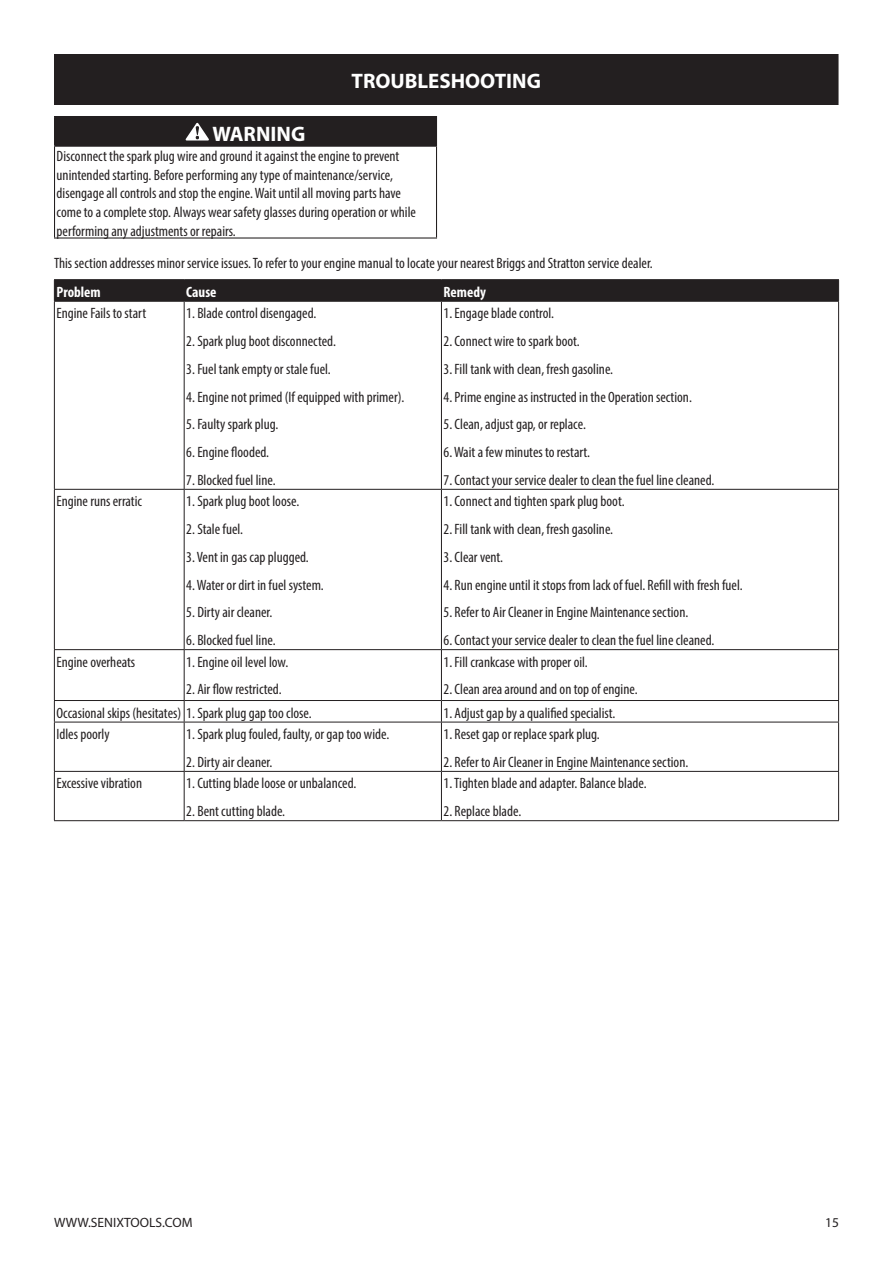
<style>
.page{position:relative;width:893px;height:1263px;background:#fff}
.page>*{position:absolute;margin:0;border:0;box-sizing:border-box;transform-origin:0 0}
.t1{font:700 21px "Myriad Pro";color:#fff}
.t2{font:condensed 15px/18.8px "Myriad Pro";color:#231f20}
.t3{font:700 condensed 15px "Myriad Pro";color:#fff}
.t4{font:13.5px "Myriad Pro";color:#231f20}
</style>
<div class="page">
<div style="left:55px;top:55px;width:783px;height:49px;background:#231f20"></div>
<hr style="left:54px;top:54px;width:784px;height:1px;background:#231f20">
<hr style="left:54px;top:55px;width:1px;height:49px;background:#231f20">
<hr style="left:54px;top:104px;width:784px;height:1px;background:#231f20">
<div style="left:55px;top:117px;width:381px;height:29px;background:#231f20"></div>
<hr style="left:54px;top:116px;width:383px;height:1px;background:#231f20">
<svg style="left:54px;top:117px;width:1px;height:29px"></svg>
<svg style="left:436px;top:117px;width:1px;height:29px"></svg>
<hr style="left:54px;top:146px;width:383px;height:1px;background:#231f20">
<hr style="left:54px;top:147px;width:1px;height:90px;background:#231f20">
<hr style="left:436px;top:147px;width:1px;height:90px;background:#231f20">
<hr style="left:54px;top:237px;width:383px;height:2px;background:#231f20">
<svg style="left:186px;top:123px;width:23px;height:18px"></svg>
<hr style="left:54px;top:279px;width:130px;height:1px;background:#231f20">
<hr style="left:184px;top:279px;width:257px;height:1px;background:#231f20">
<hr style="left:441px;top:279px;width:398px;height:1px;background:#231f20">
<div style="left:54px;top:280px;width:785px;height:21px;background:#231f20"></div>
<hr style="left:54px;top:301px;width:130px;height:1px;background:#231f20">
<hr style="left:54px;top:302px;width:1px;height:187px;background:#231f20">
<hr style="left:184px;top:301px;width:257px;height:1px;background:#231f20">
<hr style="left:184px;top:302px;width:1px;height:187px;background:#231f20">
<hr style="left:441px;top:301px;width:398px;height:1px;background:#231f20">
<hr style="left:441px;top:302px;width:1px;height:187px;background:#231f20">
<hr style="left:838px;top:302px;width:1px;height:187px;background:#231f20">
<hr style="left:54px;top:489px;width:130px;height:1px;background:#231f20">
<hr style="left:54px;top:490px;width:1px;height:159px;background:#231f20">
<hr style="left:184px;top:489px;width:257px;height:1px;background:#231f20">
<hr style="left:184px;top:490px;width:1px;height:159px;background:#231f20">
<hr style="left:441px;top:489px;width:398px;height:1px;background:#231f20">
<hr style="left:441px;top:490px;width:1px;height:159px;background:#231f20">
<hr style="left:838px;top:490px;width:1px;height:159px;background:#231f20">
<hr style="left:54px;top:649px;width:130px;height:1px;background:#231f20">
<hr style="left:54px;top:650px;width:1px;height:50px;background:#231f20">
<hr style="left:184px;top:649px;width:257px;height:1px;background:#231f20">
<hr style="left:184px;top:650px;width:1px;height:50px;background:#231f20">
<hr style="left:441px;top:649px;width:398px;height:1px;background:#231f20">
<hr style="left:441px;top:650px;width:1px;height:50px;background:#231f20">
<hr style="left:838px;top:650px;width:1px;height:50px;background:#231f20">
<hr style="left:54px;top:700px;width:130px;height:1px;background:#231f20">
<svg style="left:54px;top:701px;width:1px;height:21px"></svg>
<hr style="left:184px;top:700px;width:257px;height:1px;background:#231f20">
<svg style="left:184px;top:701px;width:1px;height:21px"></svg>
<hr style="left:441px;top:700px;width:398px;height:1px;background:#231f20">
<svg style="left:441px;top:701px;width:1px;height:21px"></svg>
<svg style="left:838px;top:701px;width:1px;height:21px"></svg>
<hr style="left:54px;top:722px;width:130px;height:1px;background:#231f20">
<hr style="left:54px;top:722px;width:1px;height:49px;background:#231f20">
<hr style="left:184px;top:722px;width:257px;height:1px;background:#231f20">
<hr style="left:184px;top:722px;width:1px;height:49px;background:#231f20">
<hr style="left:441px;top:722px;width:398px;height:1px;background:#231f20">
<hr style="left:441px;top:722px;width:1px;height:49px;background:#231f20">
<hr style="left:838px;top:722px;width:1px;height:49px;background:#231f20">
<hr style="left:54px;top:771px;width:130px;height:1px;background:#231f20">
<hr style="left:54px;top:772px;width:1px;height:48px;background:#231f20">
<hr style="left:184px;top:771px;width:257px;height:1px;background:#231f20">
<hr style="left:184px;top:772px;width:1px;height:48px;background:#231f20">
<hr style="left:441px;top:771px;width:398px;height:1px;background:#231f20">
<hr style="left:441px;top:772px;width:1px;height:48px;background:#231f20">
<hr style="left:838px;top:772px;width:1px;height:48px;background:#231f20">
<hr style="left:54px;top:820px;width:130px;height:1px;background:#231f20">
<hr style="left:184px;top:820px;width:257px;height:1px;background:#231f20">
<hr style="left:441px;top:820px;width:398px;height:1px;background:#231f20">
<h1 class="t1" style="left:351px;top:68px;width:191px">TROUBLESHOOTING</h1>
<h1 class="t1" style="left:212px;top:120px;width:95px">WARNING</h1>
<p class="t2" style="left:57px;top:146px;width:361px">Disconnect the spark plug wire and ground it against the engine to prevent unintended starting. Before performing any type of maintenance/service, disengage all controls and stop the engine. Wait until all moving parts have come to a complete stop. Always wear safety glasses during operation or while performing any adjustments or repairs.</p>
<p class="t2" style="left:54px;top:254px;width:600px">This section addresses minor service issues. To refer to your engine manual to locate your nearest Briggs and Stratton service dealer.</p>
<p class="t3" style="left:57px;top:282px;width:46px">Problem</p>
<p class="t3" style="left:186px;top:282px;width:32px">Cause</p>
<p class="t3" style="left:444px;top:282px;width:44px">Remedy</p>
<p class="t2" style="left:57px;top:304px;width:91px">Engine Fails to start</p>
<p class="t2" style="left:186px;top:304px;width:132px">1. Blade control disengaged.</p>
<p class="t2" style="left:186px;top:331px;width:151px">2. Spark plug boot disconnected.</p>
<p class="t2" style="left:186px;top:359px;width:146px">3. Fuel tank empty or stale fuel.</p>
<p class="t2" style="left:186px;top:387px;width:220px">4. Engine not primed (If equipped with primer).</p>
<p class="t2" style="left:186px;top:415px;width:94px">5. Faulty spark plug.</p>
<p class="t2" style="left:186px;top:442px;width:84px">6. Engine flooded.</p>
<p class="t2" style="left:186px;top:470px;width:91px">7. Blocked fuel line.</p>
<p class="t2" style="left:444px;top:304px;width:112px">1. Engage blade control.</p>
<p class="t2" style="left:444px;top:331px;width:138px">2. Connect wire to spark boot.</p>
<p class="t2" style="left:444px;top:359px;width:171px">3. Fill tank with clean, fresh gasoline.</p>
<p class="t2" style="left:444px;top:387px;width:250px">4. Prime engine as instructed in the Operation section.</p>
<p class="t2" style="left:444px;top:415px;width:144px">5. Clean, adjust gap, or replace.</p>
<p class="t2" style="left:444px;top:442px;width:148px">6. Wait a few minutes to restart.</p>
<p class="t2" style="left:444px;top:470px;width:272px">7. Contact your service dealer to clean the fuel line cleaned.</p>
<p class="t2" style="left:57px;top:492px;width:87px">Engine runs erratic</p>
<p class="t2" style="left:186px;top:492px;width:115px">1. Spark plug boot loose.</p>
<p class="t2" style="left:186px;top:520px;width:58px">2. Stale fuel.</p>
<p class="t2" style="left:186px;top:547px;width:124px">3. Vent in gas cap plugged.</p>
<p class="t2" style="left:186px;top:575px;width:139px">4. Water or dirt in fuel system.</p>
<p class="t2" style="left:186px;top:603px;width:88px">5. Dirty air cleaner.</p>
<p class="t2" style="left:186px;top:631px;width:91px">6. Blocked fuel line.</p>
<p class="t2" style="left:57px;top:652px;width:80px">Engine overheats</p>
<p class="t2" style="left:186px;top:652px;width:103px">1. Engine oil level low.</p>
<p class="t2" style="left:186px;top:680px;width:97px">2. Air flow restricted.</p>
<p class="t2" style="left:444px;top:492px;width:182px">1. Connect and tighten spark plug boot.</p>
<p class="t2" style="left:444px;top:520px;width:171px">2. Fill tank with clean, fresh gasoline.</p>
<p class="t2" style="left:444px;top:547px;width:61px">3. Clear vent.</p>
<p class="t2" style="left:444px;top:575px;width:301px">4. Run engine until it stops from lack of fuel. Refill with fresh fuel.</p>
<p class="t2" style="left:444px;top:603px;width:246px">5. Refer to Air Cleaner in Engine Maintenance section.</p>
<p class="t2" style="left:444px;top:631px;width:272px">6. Contact your service dealer to clean the fuel line cleaned.</p>
<p class="t2" style="left:444px;top:652px;width:146px">1. Fill crankcase with proper oil.</p>
<p class="t2" style="left:444px;top:680px;width:196px">2. Clean area around and on top of engine.</p>
<p class="t2" style="left:57px;top:703px;width:257px">Occasional skips (hesitates) 1. Spark plug gap too close.</p>
<p class="t2" style="left:444px;top:703px;width:173px">1. Adjust gap by a qualified specialist.</p>
<p class="t2" style="left:57px;top:725px;width:55px">Idles poorly</p>
<p class="t2" style="left:186px;top:725px;width:205px">1. Spark plug fouled, faulty, or gap too wide.</p>
<p class="t2" style="left:186px;top:752px;width:88px">2. Dirty air cleaner.</p>
<p class="t2" style="left:444px;top:725px;width:158px">1. Reset gap or replace spark plug.</p>
<p class="t2" style="left:444px;top:752px;width:246px">2. Refer to Air Cleaner in Engine Maintenance section.</p>
<p class="t2" style="left:57px;top:774px;width:87px">Excessive vibration</p>
<p class="t2" style="left:186px;top:774px;width:172px">1. Cutting blade loose or unbalanced.</p>
<p class="t2" style="left:186px;top:802px;width:100px">2. Bent cutting blade.</p>
<p class="t2" style="left:444px;top:774px;width:205px">1. Tighten blade and adapter. Balance blade.</p>
<p class="t2" style="left:444px;top:802px;width:79px">2. Replace blade.</p>
<p class="t4" style="left:54px;top:1214px;width:140px">WWW.SENIXTOOLS.COM</p>
<p class="t4" style="left:825px;top:1214px;width:15px">15</p>
</div>
